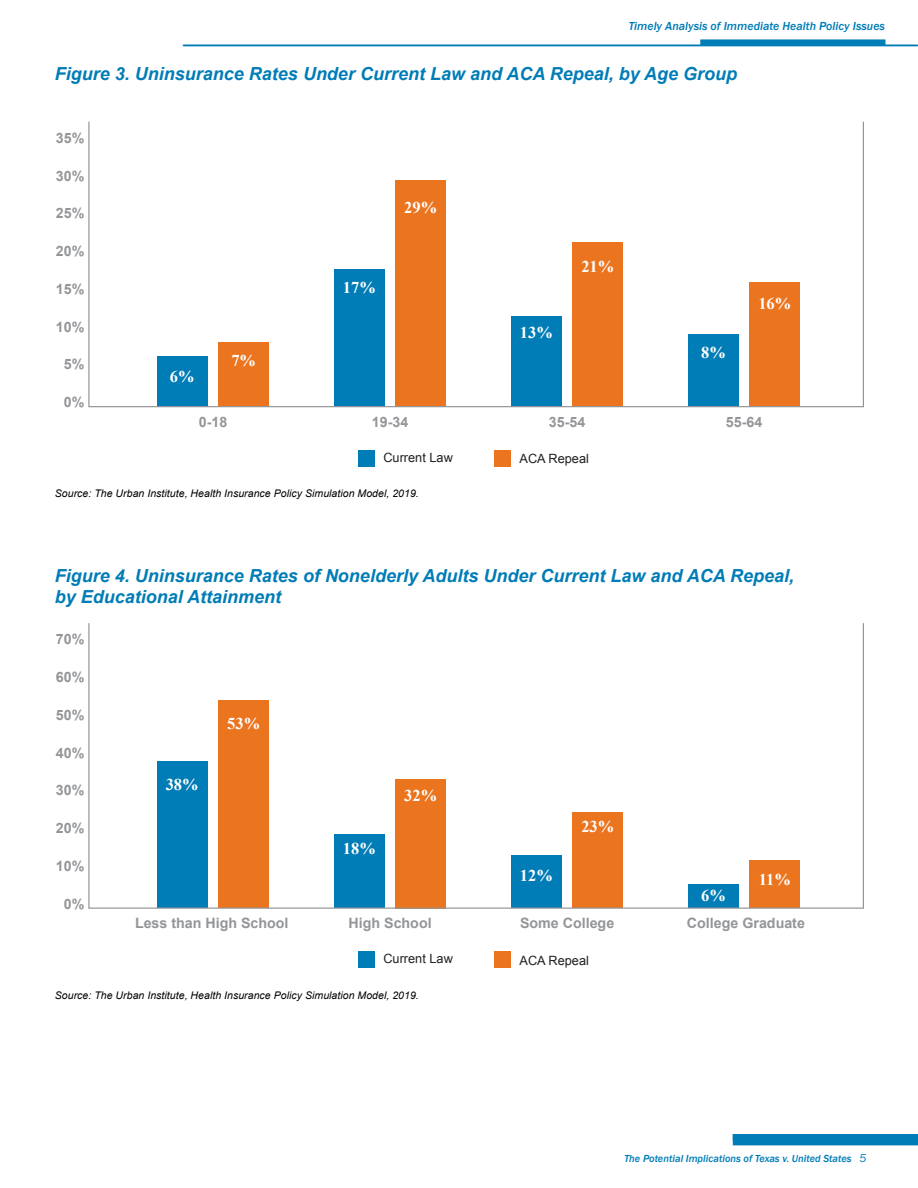
<style>
.page{position:relative;width:918px;height:1188px;background:#fff}
.page>*{position:absolute;margin:0;border:0;box-sizing:border-box;transform-origin:0 0}
.Main_Header{font:italic 700 18px/21.6px "Arial";color:#007cb6}
.Orange_H2{font:700 16.5px "Times New Roman";color:#fff}
.Blue_H3{font:700 14.25px "Arial";color:#939598}
.Chart_Copy{font:12.75px "Arial";color:#231f20}
.t1{font:italic 500 12px "Franklin Gothic";color:#007cb6}
.t2{font:italic 12px "ITC Franklin Gothic Std";color:#007cb6}
.Table_Source_Note{font:italic 10.5px "Arial";letter-spacing:.005em;color:#000}
.t3{font:italic 500 10.5px "Franklin Gothic";color:#007cb6}
</style>
<div class="page">
<div style="left:733px;top:1139px;width:185px;height:6px;background:#007cb6"></div>
<hr style="left:184px;top:45px;width:734px;height:1px;background:#007cb6">
<div style="left:700px;top:39px;width:186px;height:6px;background:#007cb6"></div>
<hr style="left:183px;top:45px;width:734px;height:1px;background:#007cb6">
<div style="left:733px;top:1134px;width:185px;height:6px;background:#007cb6"></div>
<div style="left:219px;top:342px;width:50px;height:65px;background:#eb741f"></div>
<div style="left:219px;top:700px;width:50px;height:208px;background:#eb741f"></div>
<div style="left:573px;top:242px;width:50px;height:165px;background:#eb741f"></div>
<div style="left:573px;top:813px;width:50px;height:95px;background:#eb741f"></div>
<div style="left:396px;top:181px;width:50px;height:226px;background:#eb741f"></div>
<div style="left:396px;top:779px;width:50px;height:129px;background:#eb741f"></div>
<div style="left:750px;top:282px;width:50px;height:125px;background:#eb741f"></div>
<div style="left:750px;top:860px;width:50px;height:48px;background:#eb741f"></div>
<div style="left:157px;top:356px;width:50px;height:51px;background:#007cb6"></div>
<div style="left:157px;top:761px;width:50px;height:147px;background:#007cb6"></div>
<div style="left:511px;top:316px;width:51px;height:91px;background:#007cb6"></div>
<div style="left:511px;top:855px;width:51px;height:53px;background:#007cb6"></div>
<div style="left:334px;top:269px;width:50px;height:138px;background:#007cb6"></div>
<div style="left:334px;top:835px;width:50px;height:73px;background:#007cb6"></div>
<div style="left:688px;top:334px;width:51px;height:73px;background:#007cb6"></div>
<div style="left:688px;top:884px;width:51px;height:24px;background:#007cb6"></div>
<div style="left:358px;top:450px;width:16px;height:16px;background:#007cb6"></div>
<div style="left:494px;top:450px;width:16px;height:16px;background:#eb741f"></div>
<div style="left:358px;top:952px;width:16px;height:16px;background:#007cb6"></div>
<div style="left:494px;top:952px;width:16px;height:16px;background:#eb741f"></div>
<p class="t1" style="left:629px;top:19px;width:258px">Timely Analysis of Immediate Health Policy Issues</p>
<p class="Main_Header" style="left:55px;top:64px;width:684px">Figure 3. Uninsurance Rates Under Current Law and ACA Repeal, by Age Group</p>
<p class="Blue_H3" style="left:56px;top:128px;width:30px">35%</p>
<p class="Blue_H3" style="left:56px;top:166px;width:30px">30%</p>
<p class="Blue_H3" style="left:56px;top:204px;width:30px">25%</p>
<p class="Blue_H3" style="left:56px;top:242px;width:30px">20%</p>
<p class="Blue_H3" style="left:56px;top:280px;width:30px">15%</p>
<p class="Blue_H3" style="left:56px;top:317px;width:30px">10%</p>
<p class="Blue_H3" style="left:64px;top:355px;width:22px">5%</p>
<p class="Blue_H3" style="left:64px;top:393px;width:22px">0%</p>
<p class="Orange_H2" style="left:170px;top:365px;width:26px">6%</p>
<p class="Orange_H2" style="left:231px;top:349px;width:26px">7%</p>
<p class="Blue_H3" style="left:199px;top:412px;width:30px">0-18</p>
<p class="Orange_H2" style="left:343px;top:276px;width:34px">17%</p>
<p class="Orange_H2" style="left:404px;top:196px;width:34px">29%</p>
<p class="Blue_H3" style="left:372px;top:412px;width:38px">19-34</p>
<p class="Orange_H2" style="left:520px;top:321px;width:34px">13%</p>
<p class="Orange_H2" style="left:581px;top:255px;width:34px">21%</p>
<p class="Blue_H3" style="left:549px;top:412px;width:38px">35-54</p>
<p class="Chart_Copy" style="left:383px;top:449px;width:71px">Current Law</p>
<p class="Chart_Copy" style="left:520px;top:450px;width:71px">ACA Repeal</p>
<p class="Table_Source_Note" style="left:55px;top:487px;width:366px">Source: The Urban Institute, Health Insurance Policy Simulation Model, 2019.</p>
<p class="Orange_H2" style="left:701px;top:341px;width:26px">8%</p>
<p class="Orange_H2" style="left:758px;top:292px;width:34px">16%</p>
<p class="Blue_H3" style="left:726px;top:412px;width:38px">55-64</p>
<p class="Main_Header" style="left:55px;top:565px;width:741px">Figure 4. Uninsurance Rates of Nonelderly Adults Under Current Law and ACA Repeal, by Educational Attainment</p>
<p class="Blue_H3" style="left:56px;top:630px;width:30px">70%</p>
<p class="Blue_H3" style="left:56px;top:668px;width:30px">60%</p>
<p class="Blue_H3" style="left:56px;top:705px;width:30px">50%</p>
<p class="Blue_H3" style="left:56px;top:743px;width:30px">40%</p>
<p class="Blue_H3" style="left:56px;top:781px;width:30px">30%</p>
<p class="Blue_H3" style="left:56px;top:819px;width:30px">20%</p>
<p class="Blue_H3" style="left:56px;top:857px;width:30px">10%</p>
<p class="Blue_H3" style="left:64px;top:894px;width:22px">0%</p>
<p class="Orange_H2" style="left:166px;top:773px;width:34px">38%</p>
<p class="Orange_H2" style="left:227px;top:712px;width:34px">53%</p>
<p class="Blue_H3" style="left:135px;top:914px;width:155px">Less than High School</p>
<p class="Orange_H2" style="left:343px;top:837px;width:34px">18%</p>
<p class="Orange_H2" style="left:404px;top:784px;width:34px">32%</p>
<p class="Blue_H3" style="left:349px;top:914px;width:85px">High School</p>
<p class="Orange_H2" style="left:520px;top:864px;width:34px">12%</p>
<p class="Orange_H2" style="left:581px;top:815px;width:34px">23%</p>
<p class="Blue_H3" style="left:520px;top:914px;width:96px">Some College</p>
<p class="Chart_Copy" style="left:383px;top:951px;width:71px">Current Law</p>
<p class="Chart_Copy" style="left:520px;top:952px;width:71px">ACA Repeal</p>
<p class="Table_Source_Note" style="left:55px;top:988px;width:366px">Source: The Urban Institute, Health Insurance Policy Simulation Model, 2019.</p>
<p class="Orange_H2" style="left:701px;top:884px;width:26px">6%</p>
<p class="Orange_H2" style="left:759px;top:868px;width:34px">11%</p>
<p class="Blue_H3" style="left:687px;top:914px;width:119px">College Graduate</p>
<p class="t3" style="left:624px;top:1152px;width:229px">The Potential Implications of Texas v. United States</p>
<p class="t2" style="left:859px;top:1152px;width:9px">5</p>
</div>
